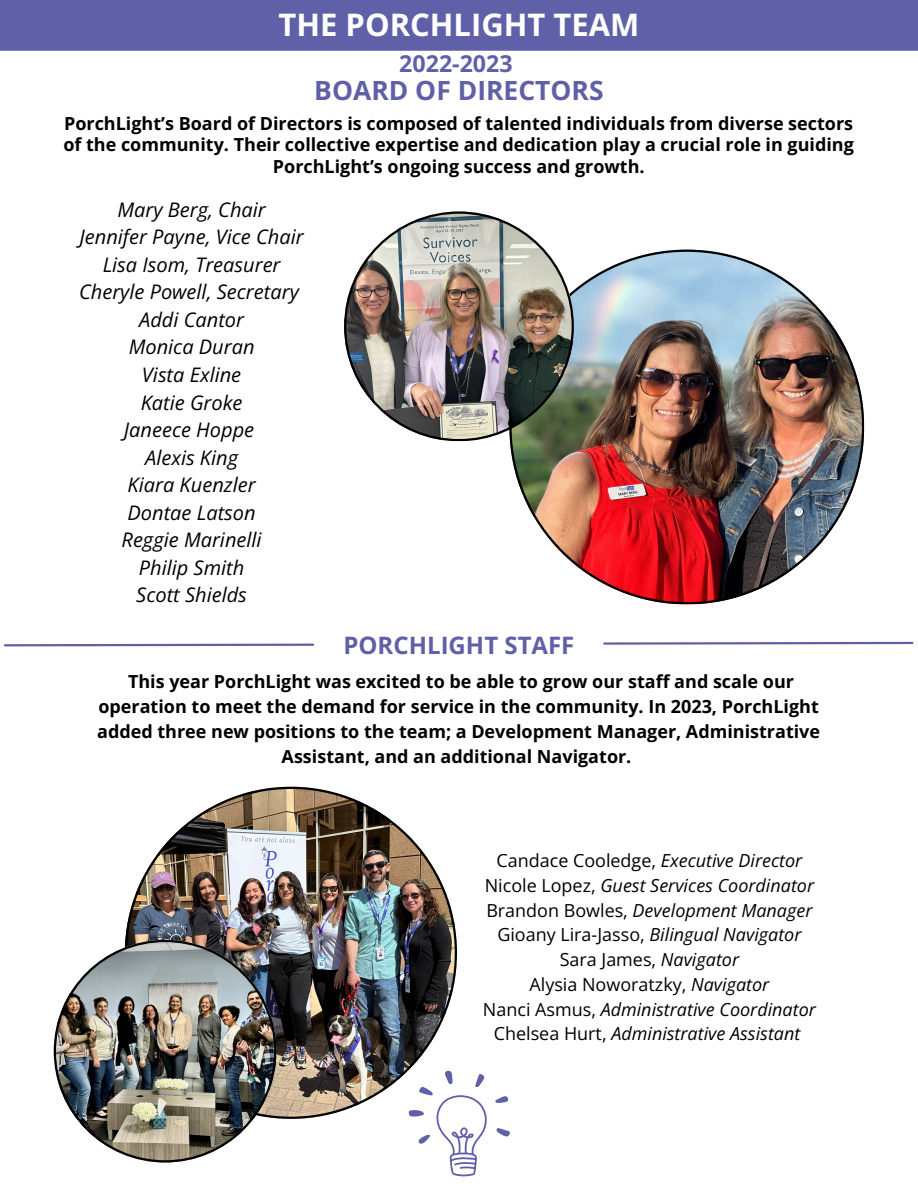
<style>
.page{position:relative;width:918px;height:1188px;background:#fff}
.page>*{position:absolute;margin:0;border:0;box-sizing:border-box;transform-origin:0 0}
.t1{font:700 31.05px "Open Sans";color:#fff}
.t2{font:700 26.4px "Open Sans";color:#5f60a7}
.t3{font:700 24px "Open Sans";color:#5f60a7}
.t4{font:700 23.1px "Open Sans";color:#5f60a7}
.t5{font:italic 20.1px/27.6px "Open Sans";color:#000;text-align:center}
.t6{font:700 18px/24.8px "Open Sans";color:#000;text-align:center}
.t7{font:italic 18px "Open Sans";color:#000}
.t8{font:18px "Open Sans";color:#000}
.s1{font-style:normal}
.s2{font-style:italic}
</style>
<div class="page">
<svg style="left:496px;top:1128px;width:13px;height:9px"></svg>
<svg style="left:495px;top:1096px;width:13px;height:7px"></svg>
<svg style="left:418px;top:1074px;width:69px;height:102px"></svg>
<img style="left:510px;top:250px;width:354px;height:354px">
<img style="left:344px;top:211px;width:230px;height:230px">
<img style="left:125px;top:787px;width:332px;height:332px">
<img style="left:54px;top:940px;width:222px;height:223px">
<div style="left:0;top:0;width:918px;height:51px;background:#5f60a7"></div>
<svg style="left:4px;top:643px;width:311px;height:4px"></svg>
<svg style="left:603px;top:641px;width:311px;height:4px"></svg>
<p class="t1" style="left:278px;top:3px;width:363px">THE PORCHLIGHT TEAM</p>
<p class="t4" style="left:399px;top:47px;width:115px">2022-2023</p>
<p class="t2" style="left:314px;top:72px;width:291px">BOARD OF DIRECTORS</p>
<h4 class="t6" style="left:63px;top:112px;width:792px;line-height:21.3px">PorchLight’s Board of Directors is composed of talented individuals from diverse sectors of the community. Their collective expertise and dedication play a crucial role in guiding<br>PorchLight’s ongoing success and growth.</h4>
<h2 class="t5" style="left:79px;top:195px;width:226px">Mary Berg, Chair<br>Jennifer Payne, Vice Chair<br>Lisa Isom, Treasurer<br>Cheryle Powell, Secretary<br>Addi Cantor<br>Monica Duran<br>Vista Exline<br>Katie Groke<br>Janeece Hoppe<br>Alexis King<br>Kiara Kuenzler<br>Dontae Latson<br>Reggie Marinelli<br>Philip Smith<br>Scott Shields</h2>
<p class="t3" style="left:343px;top:628px;width:232px">PORCHLIGHT STAFF</p>
<p class="t6" style="left:97px;top:669px;width:724px">This year PorchLight was excited to be able to grow our staff and scale our operation to meet the demand for service in the community. In 2023, PorchLight added three new positions to the team; a Development Manager, Administrative Assistant, and an additional Navigator.</p>
<p class="t7" style="left:496px;top:848px;width:307px"><span class="s1">Candace Cooledge,</span> Executive Director</p>
<p class="t7" style="left:485px;top:873px;width:331px"><span class="s1">Nicole Lopez,</span> Guest Services Coordinator</p>
<p class="t7" style="left:486px;top:897px;width:328px"><span class="s1">Brandon Bowles,</span> Development Manager</p>
<p class="t7" style="left:497px;top:922px;width:306px"><span class="s1">Gioany Lira-Jasso,</span> Bilingual Navigator</p>
<p class="t8" style="left:560px;top:947px;width:181px">Sara James, <span class="s2">Navigator</span></p>
<p class="t8" style="left:529px;top:972px;width:241px">Alysia Noworatzky, <span class="s2">Navigator</span></p>
<p class="t7" style="left:483px;top:996px;width:335px"><span class="s1">Nanci Asmus,</span> Administrative Coordinator</p>
<p class="t7" style="left:494px;top:1021px;width:308px"><span class="s1">Chelsea Hurt,</span> Administrative Assistant</p>
</div>
